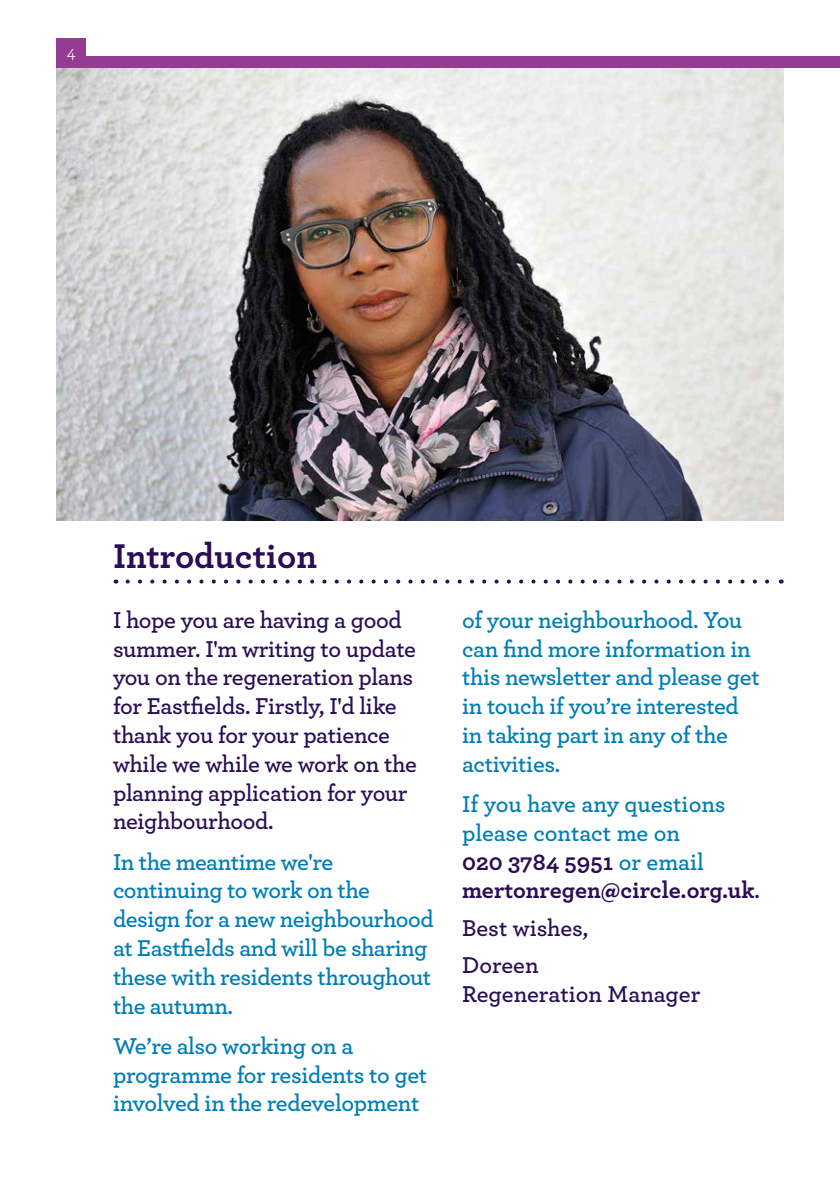
<style>
.page{position:relative;width:840px;height:1191px;background:#fff}
.page>*{position:absolute;margin:0;border:0;box-sizing:border-box;transform-origin:0 0}
.Heading_Text{font:700 36px "Archer";color:#2a0e55}
.Body_Text{font:600 24px/28.8px "Archer";letter-spacing:-.02em;color:#007db5}
.Body_Text-2{font:600 24px/28.8px "Archer";letter-spacing:-.015em;color:#2a0e55}
.Body_Text-3{font:600 24px/28.8px "Archer";color:#007db5}
.Body_Text-4{font:18px "Archer";color:#fff}
.s1{font-weight:700;color:#2a0e55}
.s2{color:#2a0e55}
</style>
<div class="page">
<img style="left:57px;top:68px;width:725px;height:452px">
<svg style="left:127px;top:579px;width:643px;height:4px"></svg>
<div style="left:57px;top:57px;width:782px;height:11px;background:#943b92"></div>
<div style="left:57px;top:39px;width:29px;height:29px;background:#943b92"></div>
<p class="Body_Text-4" style="left:67px;top:39px;width:10px">4</p>
<p class="Heading_Text" style="left:113px;top:528px;width:205px">Introduction</p>
<p class="Body_Text-2" style="left:113px;top:604px;width:305px">I hope you are having a good summer. I'm writing to update you on the regeneration plans for Eastfields. Firstly, I'd like thank you for your patience while we while we work on the planning application for your neighbourhood.</p>
<p class="Body_Text" style="left:113px;top:845px;width:322px">In the meantime we're continuing to work on the design for a new neighbourhood at Eastfields and will be sharing these with residents throughout the autumn.</p>
<p class="Body_Text" style="left:113px;top:1030px;width:315px">We’re also working on a programme for residents to get involved in the redevelopment</p>
<p class="Body_Text" style="left:462px;top:604px;width:299px">of your neighbourhood. You can find more information in this newsletter and please get in touch if you’re interested in taking part in any of the activities.</p>
<p class="Body_Text-3" style="left:462px;top:788px;width:299px">If you have any questions please contact me on<br><span class="s1">020 3784 5951</span> or email <span class="s1">mertonregen@circle.org.uk</span><span class="s2">.</span></p>
<p class="Body_Text-2" style="left:462px;top:912px;width:128px">Best wishes,</p>
<p class="Body_Text-2" style="left:462px;top:949px;width:78px">Doreen</p>
<p class="Body_Text-2" style="left:462px;top:978px;width:240px">Regeneration Manager</p>
</div>
